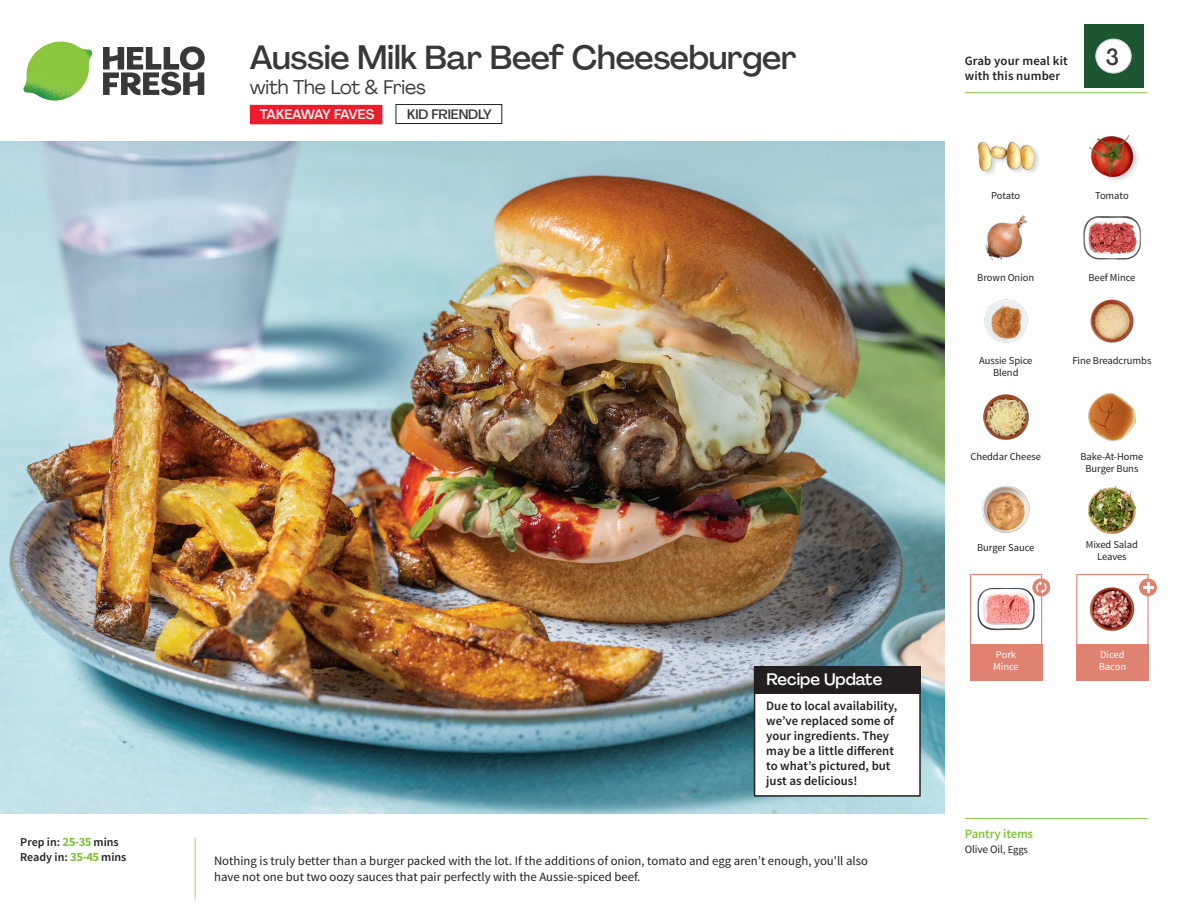
<style>
.page{position:relative;width:1188px;height:918px;background:#fff}
.page>*{position:absolute;margin:0;border:0;box-sizing:border-box;transform-origin:0 0}
._15_Titel_UK{font:500 33px "Agrandir";letter-spacing:-.01em;color:#383839}
._002_Label_Nr{font:500 22.8px "Agrandir";color:#383839;scale:.94 1}
._15_Titel_UK-2{font:19.5px "Agrandir";letter-spacing:-.01em;color:#383839}
.Steps_Text_AU{font:500 16.5px "Agrandir";color:#fff}
.t1{font:500 13.5px "Agrandir";letter-spacing:-.075em;color:#fff}
.t2{font:500 13.5px "Agrandir";letter-spacing:-.01em;color:#383839}
.Step_6_Text_AU{font:12.75px/16.5px "Source Sans Pro";color:#231f20}
.Steps_Text_AU-2{font:600 12.75px/15px "Source Sans Pro";color:#231f20}
._04_Headers_Front{font:600 12.75px "Source Sans Pro";letter-spacing:-.01em;color:#81c340}
._04_Intro{font:600 12px "Source Sans Pro";color:#231f20}
._05_Pantry{font:11.25px "Source Sans Pro";letter-spacing:-.01em;color:#231f20}
._18_FRONT_ingredients{font:10.5px/12px "Source Sans Pro";letter-spacing:-.005em;color:#231f20;text-align:center}
._18_FRONT_ingredients-2{font:10.5px/12px "Source Sans Pro";letter-spacing:-.005em;color:#fff}
.s1{font-weight:700;font-size:12.75px;color:#81c340}
.s2{font-size:10.5px}
</style>
<div class="page">
<svg style="left:103px;top:46px;width:102px;height:49px"></svg>
<img style="left:23px;top:42px;width:69px;height:59px">
<img style="left:0;top:142px;width:945px;height:672px">
<div style="left:1076px;top:574px;width:73px;height:72px;border:1px solid #df8272"></div>
<div style="left:1076px;top:644px;width:73px;height:37px;background:#df8272"></div>
<div style="left:970px;top:644px;width:72px;height:37px;background:#df8272"></div>
<img style="left:1089px;top:587px;width:46px;height:44px">
<div style="left:970px;top:574px;width:72px;height:72px;border:1px solid #df8272"></div>
<img style="left:978px;top:587px;width:57px;height:44px">
<div style="left:1139px;top:578px;width:18px;height:18px;background:#df8272;border-radius:50%"></div>
<svg style="left:1143px;top:582px;width:10px;height:11px"></svg>
<svg style="left:1032px;top:578px;width:18px;height:18px"></svg>
<svg style="left:1036px;top:581px;width:11px;height:13px"></svg>
<div style="left:755px;top:667px;width:165px;height:129px;background:#fff"></div>
<div style="left:754px;top:666px;width:167px;height:131px;border:2px solid #231f20"></div>
<div style="left:754px;top:666px;width:167px;height:28px;background:#231f20"></div>
<img style="left:1090px;top:299px;width:44px;height:44px">
<img style="left:1088px;top:393px;width:48px;height:48px">
<img style="left:983px;top:394px;width:46px;height:46px">
<img style="left:982px;top:486px;width:48px;height:47px">
<img style="left:1088px;top:485px;width:48px;height:49px">
<img style="left:984px;top:299px;width:44px;height:44px">
<img style="left:985px;top:215px;width:43px;height:46px">
<img style="left:1083px;top:216px;width:58px;height:44px">
<div style="left:977px;top:141px;width:65px;height:37px;background:#231f20;opacity:.2"></div>
<img style="left:977px;top:141px;width:57px;height:37px">
<img style="left:1089px;top:135px;width:49px;height:46px">
<hr style="left:965px;top:818px;width:183px;height:1px;background:#81c340">
<hr style="left:965px;top:92px;width:183px;height:1px;background:#81c340">
<div style="left:1084px;top:24px;width:59px;height:64px;background:#1d5732"></div>
<div style="left:1096px;top:39px;width:35px;height:34px;background:#fff;border-radius:50%"></div>
<div style="left:1096px;top:39px;width:35px;height:34px;border:1px solid #d1d2d4;border-radius:50%"></div>
<svg style="left:382px;top:107px;width:1px;height:14px"></svg>
<div style="left:250px;top:105px;width:132px;height:19px;background:#ee1b2d"></div>
<div style="left:396px;top:104px;width:106px;height:20px;border:1px solid #231f20"></div>
<p class="_04_Intro" style="left:20px;top:835px;width:100px">Prep in: <span class="s1">25-35</span> mins</p>
<p class="_04_Intro" style="left:20px;top:850px;width:108px">Ready in: <span class="s1">35-45</span> mins</p>
<p class="_15_Titel_UK" style="left:250px;top:37px;width:549px">Aussie Milk Bar Beef Cheeseburger</p>
<p class="_15_Titel_UK-2" style="left:250px;top:75px;width:177px">with The Lot &amp; Fries</p>
<p class="t1" style="left:260px;top:106px;width:116px">TAKEAWAY FAVES</p>
<p class="t2" style="left:407px;top:106px;width:86px">KID FRIENDLY</p>
<p class="Steps_Text_AU" style="left:766px;top:669px;width:117px">Recipe Update</p>
<p class="Steps_Text_AU-2" style="left:766px;top:698px;width:133px">Due to local availability, we’ve replaced some of your ingredients. They may be a little different to what’s pictured, but just as delicious!</p>
<p class="Step_6_Text_AU" style="left:214px;top:852px;width:656px">Nothing is truly better than a burger packed with the lot. If the additions of onion, tomato and egg aren’t enough, you'll also have not one but two oozy sauces that pair perfectly with the Aussie-spiced beef.</p>
<p class="Steps_Text_AU-2" style="left:965px;top:53px;width:104px">Grab your meal kit with this number</p>
<p class="_002_Label_Nr" style="left:1106px;top:43px;width:15px">3</p>
<p class="_18_FRONT_ingredients" style="left:991px;top:189px;width:31px">Potato</p>
<p class="_18_FRONT_ingredients" style="left:1095px;top:189px;width:35px">Tomato</p>
<p class="_18_FRONT_ingredients" style="left:977px;top:271px;width:58px">Brown Onion</p>
<p class="_18_FRONT_ingredients" style="left:1088px;top:271px;width:48px">Beef Mince</p>
<p class="_18_FRONT_ingredients" style="left:979px;top:355px;width:55px">Aussie Spice</p>
<p class="_18_FRONT_ingredients" style="left:1072px;top:355px;width:81px">Fine Breadcrumbs</p>
<p class="_18_FRONT_ingredients" style="left:993px;top:367px;width:27px">Blend</p>
<p class="_18_FRONT_ingredients" style="left:970px;top:450px;width:72px">Cheddar Cheese</p>
<p class="_18_FRONT_ingredients" style="left:1080px;top:450px;width:65px">Bake-At-Home<br>Burger Buns</p>
<p class="_18_FRONT_ingredients" style="left:977px;top:542px;width:59px">Burger Sauce</p>
<p class="_18_FRONT_ingredients" style="left:1086px;top:539px;width:54px">Mixed Salad<br>Leaves</p>
<p class="_18_FRONT_ingredients-2" style="left:993px;top:648px;width:27px">Pork<br>Mince</p>
<p class="_18_FRONT_ingredients-2" style="left:1099px;top:648px;width:29px">Diced<br>Bacon</p>
<p class="_04_Headers_Front" style="left:965px;top:826px;width:70px">Pantry items</p>
<p class="_05_Pantry" style="left:965px;top:842px;width:65px">Olive Oil, <span class="s2">Eggs</span></p>
</div>
